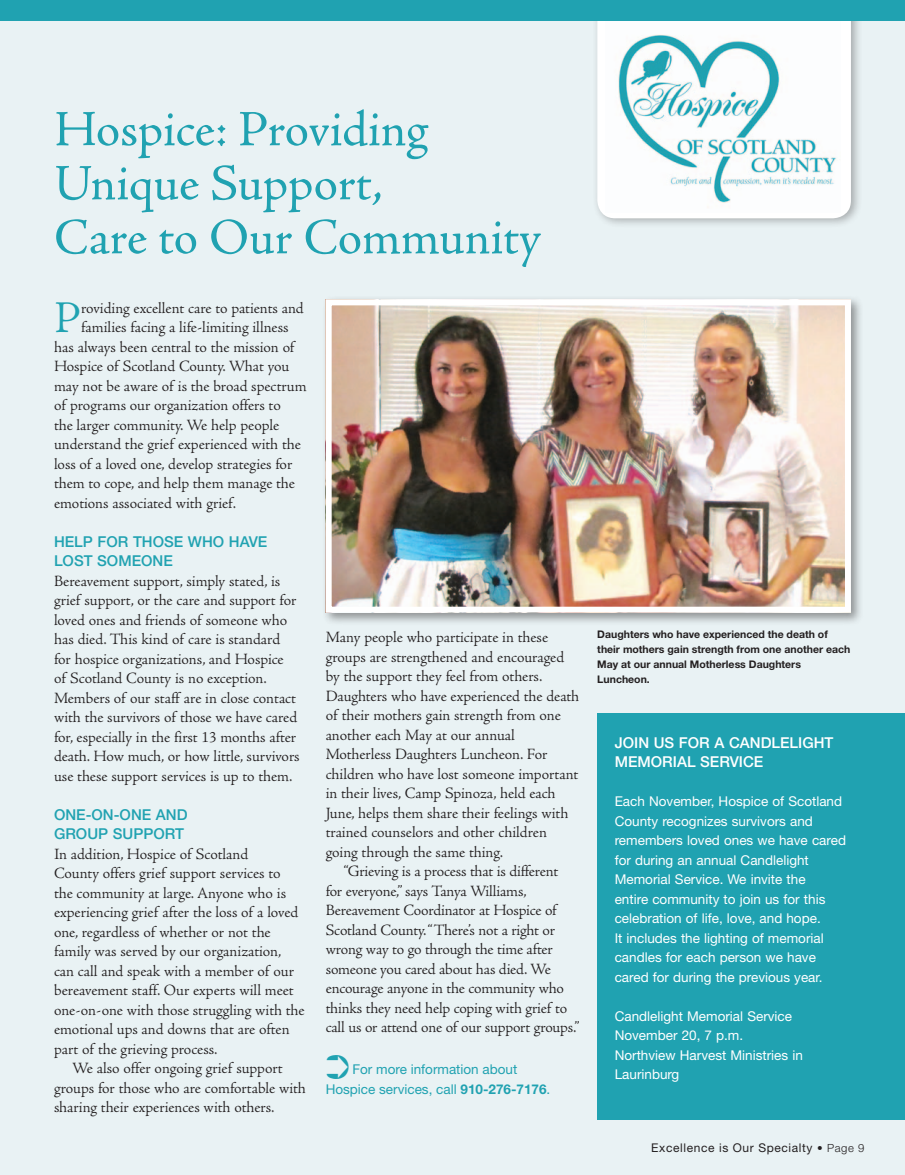
<style>
.page{position:relative;width:905px;height:1175px;background:#fff}
.page>*{position:absolute;margin:0;border:0;box-sizing:border-box;transform-origin:0 0}
.t1{font:51px/54px "Adobe Jenson Pro";letter-spacing:-.005em;color:#20a2b1}
.t2{font:300 45.45px "Adobe Jenson Pro";color:#20a2b1}
.t3{font:300 15.75px/19.5px "Adobe Jenson Pro";letter-spacing:-.005em;color:#231f20}
.t4{font:500 15px/19.5px "Helvetica Neue LT Std";color:#20a2b1}
.t5{font:500 15px/19.5px "Helvetica Neue LT Std";color:#fff}
.t6{font:13.5px/19.5px "Helvetica Neue LT Std";color:#fff}
.t7{font:13.5px/19.5px "Helvetica Neue LT Std";color:#20a2b1;text-align:center}
.t8{font:12px "Helvetica Neue LT Std";letter-spacing:.05em;color:#231f20}
.t9{font:700 10.5px/15px "Helvetica Neue LT Std";color:#231f20}
.s1{font-weight:700}
.s2{font-weight:300;font-size:11.25px}
</style>
<div class="page">
<div style="left:0;top:0;width:904px;height:1174px;background:#e9f2f4"></div>
<div style="left:597px;top:713px;width:307px;height:407px;background:#20a2b1"></div>
<div style="left:592px;top:0;width:270px;height:228px;background:#231f20;opacity:.33"></div>
<div style="left:597px;top:20px;width:253px;height:198px;background:#fff"></div>
<img style="left:605px;top:20px;width:235px;height:192px">
<div style="left:322px;top:295px;width:541px;height:330px;background:#231f20;opacity:.45"></div>
<img style="left:333px;top:306px;width:510px;height:299px">
<div style="left:326px;top:299px;width:524px;height:313px;border:6px solid #fff"></div>
<div style="left:0;top:0;width:904px;height:20px;background:#20a2b1"></div>
<h1 class="t1" style="left:54px;top:103px;width:488px">Hospice: Providing<br>Unique Support,<br>Care to Our Community</h1>
<h2 class="t2" style="left:54px;top:292px;width:29px">P</h2>
<p class="t3" style="left:81px;top:298px;width:224px">roviding excellent care to patients and</p>
<p class="t3" style="left:81px;top:317px;width:209px">families facing a life-limiting illness</p>
<p class="t3" style="left:54px;top:337px;width:242px">has always been central to the mission of</p>
<p class="t3" style="left:54px;top:356px;width:237px">Hospice of Scotland County. What you</p>
<p class="t3" style="left:54px;top:376px;width:254px">may not be aware of is the broad spectrum</p>
<p class="t3" style="left:54px;top:395px;width:228px">of programs our organization offers to</p>
<p class="t3" style="left:54px;top:415px;width:226px">the larger community. We help people</p>
<p class="t3" style="left:54px;top:434px;width:248px">understand the grief experienced with the</p>
<p class="t3" style="left:54px;top:454px;width:240px">loss of a loved one, develop strategies for</p>
<p class="t3" style="left:54px;top:473px;width:242px">them to cope, and help them manage the</p>
<p class="t3" style="left:54px;top:493px;width:183px">emotions associated with grief.</p>
<p class="t4" style="left:54px;top:531px;width:215px">HELP FOR THOSE WHO HAVE<br>LOST SOMEONE</p>
<p class="t3" style="left:54px;top:571px;width:247px">Bereavement support, simply stated, is grief support, or the care and support for loved ones and friends of someone who has died. This kind of care is standard for hospice organizations, and Hospice<br>of Scotland County is no exception.<br>Members of our staff are in close contact with the survivors of those we have cared for, especially in the first 13 months after death. How much, or how little, survivors use these support services is up to them.</p>
<p class="t4" style="left:54px;top:804px;width:135px">ONE-ON-ONE AND<br>GROUP SUPPORT</p>
<p class="t3" style="left:54px;top:844px;width:252px">In addition, Hospice of Scotland<br>County offers grief support services to<br>the community at large. Anyone who is experiencing grief after the loss of a loved one, regardless of whether or not the family was served by our organization, can call and speak with a member of our bereavement staff. Our experts will meet one-on-one with those struggling with the emotional ups and downs that are often part of the grieving process.</p>
<p class="t3" style="left:54px;top:1058px;width:253px;text-indent:18px">We also offer ongoing grief support groups for those who are comfortable with sharing their experiences with others.</p>
<p class="t3" style="left:325px;top:627px;width:255px">Many people who participate in these groups are strengthened and encouraged by the support they feel from others.<br>Daughters who have experienced the death of their mothers gain strength from one another each May at our annual Motherless Daughters Luncheon. For children who have lost someone important in their lives, Camp Spinoza, held each June, helps them share their feelings with trained counselors and other children going through the same thing.</p>
<p class="t3" style="left:325px;top:861px;width:255px;text-indent:18px">“Grieving is a process that is different<br>for everyone,” says Tanya Williams, Bereavement Coordinator at Hospice of Scotland County. “There’s not a right or wrong way to go through the time after someone you cared about has died. We encourage anyone in the community who thinks they need help coping with grief to call us or attend one of our support groups.”</p>
<p class="t7" style="left:326px;top:1059px;width:226px">For more information about<br>Hospice services, call <span class="s1">910-276-7176</span>.</p>
<p class="t9" style="left:597px;top:626px;width:254px">Daughters who have experienced the death of their mothers gain strength from one another each May at our annual Motherless Daughters Luncheon.</p>
<p class="t5" style="left:614px;top:732px;width:220px">JOIN US FOR A CANDLELIGHT<br>MEMORIAL SERVICE</p>
<p class="t6" style="left:614px;top:791px;width:233px">Each November, Hospice of Scotland County recognizes survivors and remembers loved ones we have cared for during an annual Candlelight Memorial Service. We invite the<br>entire community to join us for this celebration of life, love, and hope.<br>It includes the lighting of memorial candles for each person we have cared for during the previous year.</p>
<p class="t6" style="left:614px;top:1006px;width:190px">Candlelight Memorial Service<br>November 20, 7 p.m.<br>Northview Harvest Ministries in<br>Laurinburg</p>
<p class="t8" style="left:651px;top:1140px;width:215px">Excellence is Our Specialty <span class="s2">• Page 9</span></p>
</div>
